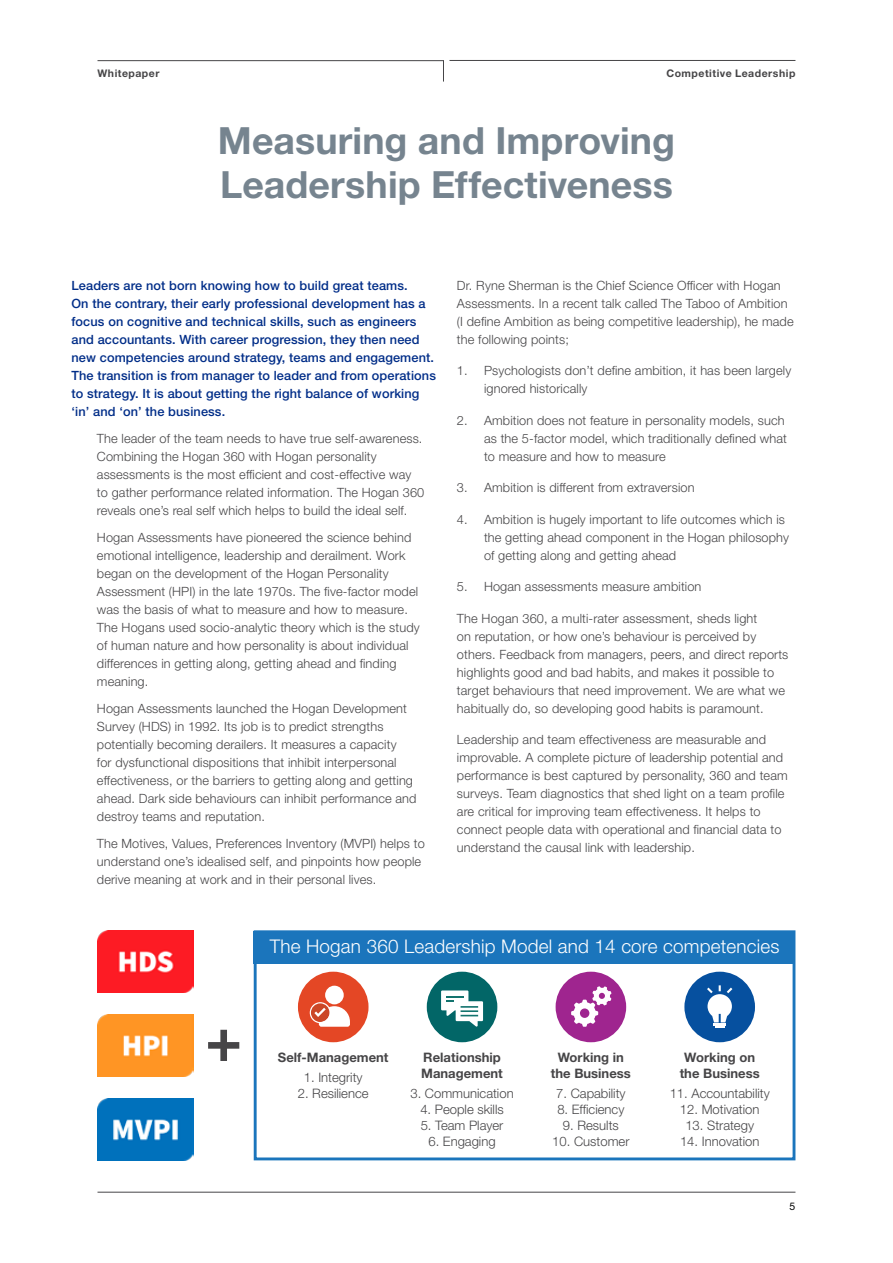
<style>
.page{position:relative;width:893px;height:1263px;background:#fff}
.page>*{position:absolute;margin:0;border:0;box-sizing:border-box;transform-origin:0 0}
.t1{font:700 37.5px/43.5px "Helvetica Neue LT Std";letter-spacing:.005em;color:#76848f}
.t2{font:300 18.9px "Helvetica Neue LT Std";letter-spacing:.01em;color:#fff}
.t3{font:300 13.05px "Helvetica Neue LT Std";color:#464547}
.t4{font:700 13.05px/15.9px "Helvetica Neue LT Std";color:#464547;text-align:center}
.t5{font:300 12.75px/18px "Helvetica Neue LT Std";letter-spacing:.01em;color:#464547}
.t6{font:500 12.75px/18px "Helvetica Neue LT Std";letter-spacing:.01em;color:#002d88}
.t7{font:700 10.5px "Helvetica Neue LT Std";letter-spacing:.045em;color:#464547}
.t8{font:10.5px "Helvetica Neue LT Std";color:#000}
</style>
<div class="page">
<svg style="left:97px;top:60px;width:347px;height:22px"></svg>
<hr style="left:449px;top:60px;width:346px;height:1px;background:#464547">
<hr style="left:98px;top:1192px;width:697px;height:1px;background:#464547">
<div style="left:254px;top:931px;width:540px;height:32px;background:#1b75bc"></div>
<div style="left:254px;top:930px;width:541px;height:230px;border:3px solid #1b75bc"></div>
<div style="left:427px;top:972px;width:70px;height:70px;background:#026667;border-radius:50%"></div>
<svg style="left:441px;top:990px;width:42px;height:37px"></svg>
<div style="left:298px;top:972px;width:70px;height:70px;background:#e44725;border-radius:50%"></div>
<div style="left:325px;top:986px;width:19px;height:18px;background:#fff;border-radius:50%"></div>
<svg style="left:310px;top:1002px;width:40px;height:25px"></svg>
<div style="left:556px;top:972px;width:70px;height:70px;background:#9f258f;border-radius:50%"></div>
<svg style="left:571px;top:986px;width:40px;height:41px"></svg>
<div style="left:684px;top:972px;width:71px;height:70px;background:#06509f;border-radius:50%"></div>
<svg style="left:707px;top:985px;width:25px;height:43px"></svg>
<img style="left:97px;top:930px;width:97px;height:63px">
<img style="left:97px;top:1014px;width:97px;height:63px">
<img style="left:97px;top:1098px;width:97px;height:62px">
<svg style="left:208px;top:1030px;width:31px;height:31px"></svg>
<p class="t7" style="left:98px;top:67px;width:64px">Whitepaper</p>
<p class="t7" style="left:666px;top:67px;width:130px">Competitive Leadership</p>
<h1 class="t1" style="left:218px;top:118px;width:459px">Measuring and Improving<br>Leadership Effectiveness</h1>
<p class="t6" style="left:71px;top:276px;width:366px">Leaders are not born knowing how to build great teams.<br>On the contrary, their early professional development has a focus on cognitive and technical skills, such as engineers and accountants. With career progression, they then need new competencies around strategy, teams and engagement.<br>The transition is from manager to leader and from operations to strategy. It is about getting the right balance of working ‘in’ and ‘on’ the business.</p>
<p class="t5" style="left:97px;top:429px;width:329px">The leader of the team needs to have true self-awareness.<br>Combining the Hogan 360 with Hogan personality assessments is the most efficient and cost-effective way to gather performance related information. The Hogan 360 reveals one’s real self which helps to build the ideal self.</p>
<p class="t5" style="left:97px;top:528px;width:324px">Hogan Assessments have pioneered the science behind emotional intelligence, leadership and derailment. Work began on the development of the Hogan Personality Assessment (HPI) in the late 1970s. The five-factor model was the basis of what to measure and how to measure.<br>The Hogans used socio-analytic theory which is the study of human nature and how personality is about individual differences in getting along, getting ahead and finding meaning.</p>
<p class="t5" style="left:97px;top:699px;width:321px">Hogan Assessments launched the Hogan Development Survey (HDS) in 1992. Its job is to predict strengths potentially becoming derailers. It measures a capacity<br>for dysfunctional dispositions that inhibit interpersonal effectiveness, or the barriers to getting along and getting ahead. Dark side behaviours can inhibit performance and destroy teams and reputation.</p>
<p class="t5" style="left:97px;top:834px;width:329px">The Motives, Values, Preferences Inventory (MVPI) helps to understand one’s idealised self, and pinpoints how people derive meaning at work and in their personal lives.</p>
<p class="t5" style="left:457px;top:276px;width:338px">Dr. Ryne Sherman is the Chief Science Officer with Hogan Assessments. In a recent talk called The Taboo of Ambition (I define Ambition as being competitive leadership), he made the following points;</p>
<p class="t5" style="left:484px;top:361px;width:309px;text-indent:-27px">1. Psychologists don’t define ambition, it has been largely ignored historically</p>
<p class="t5" style="left:484px;top:411px;width:304px;text-indent:-27px">2. Ambition does not feature in personality models, such as the 5-factor model, which traditionally defined what to measure and how to measure</p>
<p class="t5" style="left:457px;top:478px;width:239px">3. Ambition is different from extraversion</p>
<p class="t5" style="left:484px;top:510px;width:307px;text-indent:-27px">4. Ambition is hugely important to life outcomes which is the getting ahead component in the Hogan philosophy of getting along and getting ahead</p>
<p class="t5" style="left:457px;top:577px;width:246px">5. Hogan assessments measure ambition</p>
<p class="t5" style="left:457px;top:609px;width:333px">The Hogan 360, a multi-rater assessment, sheds light<br>on reputation, or how one’s behaviour is perceived by others. Feedback from managers, peers, and direct reports highlights good and bad habits, and makes it possible to target behaviours that need improvement. We are what we habitually do, so developing good habits is paramount.</p>
<p class="t5" style="left:457px;top:730px;width:332px">Leadership and team effectiveness are measurable and improvable. A complete picture of leadership potential and performance is best captured by personality, 360 and team surveys. Team diagnostics that shed light on a team profile are critical for improving team effectiveness. It helps to connect people data with operational and financial data to understand the causal link with leadership.</p>
<h2 class="t2" style="left:270px;top:935px;width:511px">The Hogan 360 Leadership Model and 14 core competencies</h2>
<p class="t4" style="left:278px;top:1049px;width:112px">Self-Management</p>
<p class="t3" style="left:304px;top:1069px;width:60px">1. Integrity</p>
<p class="t3" style="left:298px;top:1085px;width:72px">2. Resilience</p>
<p class="t4" style="left:421px;top:1049px;width:83px;text-align:left">Relationship<br>Management</p>
<p class="t3" style="left:410px;top:1085px;width:105px">3. Communication</p>
<p class="t3" style="left:420px;top:1101px;width:85px">4. People skills</p>
<p class="t3" style="left:421px;top:1117px;width:84px">5. Team Player</p>
<p class="t3" style="left:428px;top:1133px;width:69px">6. Engaging</p>
<p class="t4" style="left:551px;top:1049px;width:82px">Working in the Business</p>
<p class="t3" style="left:556px;top:1085px;width:71px">7. Capability</p>
<p class="t3" style="left:557px;top:1101px;width:68px">8. Efficiency</p>
<p class="t3" style="left:563px;top:1117px;width:57px">9. Results</p>
<p class="t3" style="left:552px;top:1133px;width:79px">10. Customer</p>
<p class="t4" style="left:680px;top:1049px;width:82px">Working on the Business</p>
<p class="t3" style="left:670px;top:1085px;width:102px">11. Accountability</p>
<p class="t3" style="left:680px;top:1101px;width:81px">12. Motivation</p>
<p class="t3" style="left:685px;top:1117px;width:70px">13. Strategy</p>
<p class="t3" style="left:680px;top:1133px;width:81px">14. Innovation</p>
<p class="t8" style="left:790px;top:1200px;width:7px">5</p>
</div>
